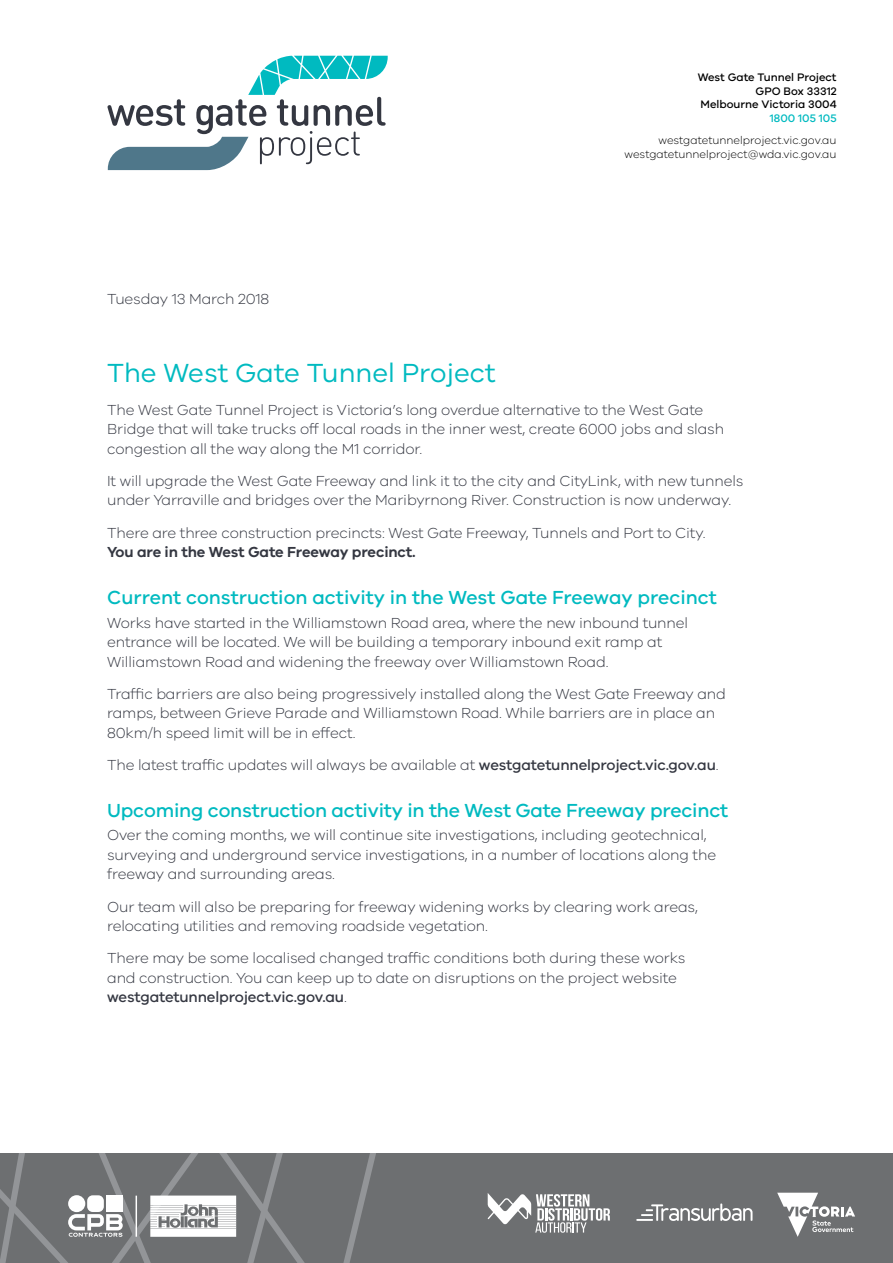
<style>
.page{position:relative;width:893px;height:1263px;background:#fff}
.page>*{position:absolute;margin:0;border:0;box-sizing:border-box;transform-origin:0 0}
.t1{font:27px "VIC";color:#00bac0}
.t2{font:500 19.5px "VIC";letter-spacing:-.01em;color:#00bac0}
.t3{font:300 15px/19.5px "VIC";letter-spacing:-.01em;color:#343741}
.t4{font:600 15px "VIC";letter-spacing:-.01em;color:#343741}
.t5{font:300 11.25px/13.5px "VIC";color:#000;text-align:right}
.t6{font:500 11.25px/13.5px "VIC";color:#000;text-align:right}
.t7{font:500 11.25px "VIC";color:#00bac0}
.s1{font-weight:500}
</style>
<div class="page">
<svg style="left:107px;top:56px;width:281px;height:114px"></svg>
<div style="left:0;top:1154px;width:893px;height:109px;background:#6d6f71"></div>
<svg style="left:343px;top:1154px;width:33px;height:109px"></svg>
<svg style="left:0;top:1154px;width:305px;height:109px"></svg>
<hr style="left:136px;top:1195px;width:1px;height:42px;background:#fff">
<svg style="left:636px;top:1203px;width:116px;height:18px"></svg>
<svg style="left:488px;top:1193px;width:122px;height:40px"></svg>
<svg style="left:777px;top:1193px;width:78px;height:44px"></svg>
<p class="t3" style="left:107px;top:289px;width:164px">Tuesday 13 March 2018</p>
<p class="t6" style="left:698px;top:70px;width:140px">West Gate Tunnel Project<br>GPO Box 33312<br>Melbourne Victoria 3004</p>
<p class="t7" style="left:770px;top:111px;width:68px">1800 105 105</p>
<p class="t5" style="left:624px;top:133px;width:214px">westgatetunnelproject.vic.gov.au westgatetunnelproject@wda.vic.gov.au</p>
<h1 class="t1" style="left:107px;top:357px;width:390px">The West Gate Tunnel Project</h1>
<p class="t3" style="left:107px;top:399px;width:618px">The West Gate Tunnel Project is Victoria’s long overdue alternative to the West Gate<br>Bridge that will take trucks off local roads in the inner west, create 6000 jobs and slash congestion all the way along the M1 corridor.</p>
<p class="t3" style="left:107px;top:471px;width:638px">It will upgrade the West Gate Freeway and link it to the city and CityLink, with new tunnels under Yarraville and bridges over the Maribyrnong River. Construction is now underway.</p>
<p class="t3" style="left:107px;top:522px;width:600px">There are three construction precincts: West Gate Freeway, Tunnels and Port to City.</p>
<p class="t4" style="left:107px;top:543px;width:310px">You are in the West Gate Freeway precinct.</p>
<h2 class="t2" style="left:107px;top:585px;width:611px">Current construction activity in the West Gate Freeway precinct</h2>
<p class="t3" style="left:107px;top:612px;width:582px">Works have started in the Williamstown Road area, where the new inbound tunnel entrance will be located. We will be building a temporary inbound exit ramp at<br>Williamstown Road and widening the freeway over Williamstown Road.</p>
<p class="t3" style="left:107px;top:683px;width:620px">Traffic barriers are also being progressively installed along the West Gate Freeway and ramps, between Grieve Parade and Williamstown Road. While barriers are in place an<br>80km/h speed limit will be in effect.</p>
<p class="t3" style="left:107px;top:755px;width:613px">The latest traffic updates will always be available at <span class="s1">westgatetunnelproject.vic.gov.au</span>.</p>
<h2 class="t2" style="left:107px;top:798px;width:623px">Upcoming construction activity in the West Gate Freeway precinct</h2>
<p class="t3" style="left:107px;top:825px;width:610px">Over the coming months, we will continue site investigations, including geotechnical, surveying and underground service investigations, in a number of locations along the freeway and surrounding areas.</p>
<p class="t3" style="left:107px;top:896px;width:592px">Our team will also be preparing for freeway widening works by clearing work areas, relocating utilities and removing roadside vegetation.</p>
<p class="t3" style="left:107px;top:948px;width:580px">There may be some localised changed traffic conditions both during these works and construction. You can keep up to date on disruptions on the project website <span class="s1">westgatetunnelproject.vic.gov.au</span>.</p>
</div>
